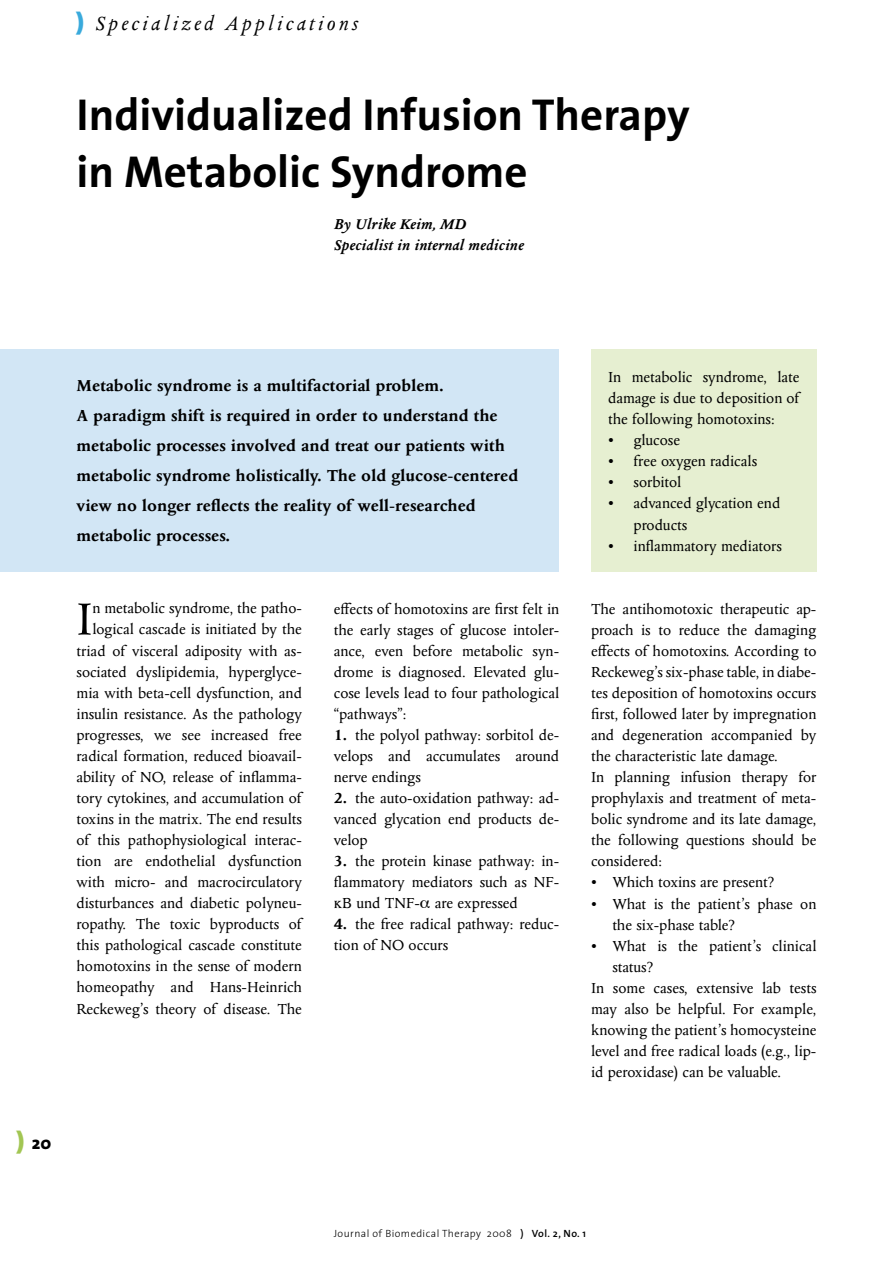
<style>
.page{position:relative;width:893px;height:1263px;background:#fff}
.page>*{position:absolute;margin:0;border:0;box-sizing:border-box;transform-origin:0 0}
.t1{font:51px "Columbus MT Std";color:#000}
.t2{font:700 45px/57px "The Sans";color:#000}
.t3{font:italic 22.5px "Columbus MT Std";letter-spacing:.15em;color:#000}
.t4{font:700 18px/30px "Columbus MT Std";color:#000}
.t5{font:800 18px "The Sans";color:#000}
.t6{font:16.5px/21px "Columbus MT Std";color:#000;text-align:justify}
.t7{font:italic 700 16.5px/21px "Columbus MT Std";letter-spacing:.01em;color:#000}
.t8{font:300 10.5px "The Sans";letter-spacing:.04em;color:#000}
.s1{font-family:"The Mix";font-weight:900;font-style:normal;font-size:24px;color:#3aaadc}
.s2{font-weight:700}
.s3{font-family:"The Mix";font-weight:900;font-size:24px;color:#a2c653}
.s4{font-weight:600}
</style>
<div class="page">
<div style="left:591px;top:349px;width:225px;height:222px;background:#e6efd1"></div>
<div style="left:0;top:349px;width:559px;height:222px;background:#d2e6f5"></div>
<h3 class="t3" style="left:77px;top:12px;width:282px"><span class="s1">)</span> Specialized Applications</h3>
<h2 class="t2" style="left:77px;top:86px;width:615px">Individualized Infusion Therapy in Metabolic Syndrome</h2>
<p class="t7" style="left:334px;top:214px;width:191px">By Ulrike Keim, MD<br>Specialist in internal medicine</p>
<p class="t4" style="left:77px;top:371px;width:443px">Metabolic syndrome is a multifactorial problem.<br>A paradigm shift is required in order to understand the metabolic processes involved and treat our patients with metabolic syndrome holistically. The old glucose-centered view no longer reflects the reality of well-researched metabolic processes.</p>
<p class="t6" style="left:77px;top:598px;width:227px;text-align:right">n metabolic syndrome, the patho&shy;logical cascade is initiated by the triad of visceral adiposity with as&shy;sociated dyslipidemia, hyperglyce&shy;mia with beta-cell dysfunction, and insulin resistance. As the pathology progresses, we see increased free radical formation, reduced bioavail&shy;ability of NO, release of inflamma&shy;tory cytokines, and accumulation of toxins in the matrix. The end results of this pathophysiological interac&shy;tion are endothelial dysfunction with micro- and macrocirculatory disturbances and diabetic polyneu&shy;ropathy. The toxic byproducts of this pathological cascade constitute homotoxins in the sense of modern homeopathy and Hans-Heinrich Reckeweg’s theory of disease. The</p>
<p class="t6" style="left:334px;top:598px;width:227px">effects of homotoxins are first felt in the early stages of glucose intoler&shy;ance, even before metabolic syn&shy;drome is diagnosed. Elevated glu&shy;cose levels lead to four pathological “pathways”:</p>
<h1 class="t1" style="left:77px;top:592px;width:17px">I</h1>
<p class="t6" style="left:334px;top:725px;width:227px"><span class="s2">1.</span> the polyol pathway: sorbitol de&shy;velops and accumulates around nerve endings</p>
<p class="t6" style="left:334px;top:788px;width:227px"><span class="s2">2.</span> the auto-oxidation pathway: ad&shy;vanced glycation end products de&shy;velop</p>
<p class="t6" style="left:334px;top:851px;width:227px"><span class="s2">3.</span> the protein kinase pathway: in&shy;flammatory mediators such as NF&shy;kB und TNF- are expressed</p>
<p class="t6" style="left:334px;top:914px;width:227px"><span class="s2">4.</span> the free radical pathway: reduc&shy;tion of NO occurs</p>
<p class="t5" style="left:17px;top:1127px;width:36px"><span class="s3">)</span> 20</p>
<p class="t6" style="left:608px;top:367px;width:193px">In metabolic syndrome, late damage is due to deposition of the following homotoxins:</p>
<p class="t6" style="left:608px;top:430px;width:74px">• glucose</p>
<p class="t6" style="left:608px;top:451px;width:151px">• free oxygen radicals</p>
<p class="t6" style="left:608px;top:472px;width:75px">• sorbitol</p>
<p class="t6" style="left:634px;top:493px;width:148px;text-indent:-26px">• advanced glycation end products</p>
<p class="t6" style="left:608px;top:535px;width:175px">• inflammatory mediators</p>
<p class="t6" style="left:591px;top:598px;width:227px;text-align:left">The antihomotoxic therapeutic ap&shy;proach is to reduce the damaging effects of homotoxins. According to Reckeweg’s six-phase table, in diabe&shy;tes deposition of homotoxins occurs first, followed later by impregnation and degeneration accompanied by the characteristic late damage.<br>In planning infusion therapy for prophylaxis and treatment of meta&shy;bolic syndrome and its late damage, the following questions should be considered:</p>
<p class="t6" style="left:591px;top:872px;width:185px">• Which toxins are present?</p>
<p class="t6" style="left:612px;top:893px;width:206px;text-indent:-21px">• What is the patient’s phase on the six-phase table?</p>
<p class="t6" style="left:591px;top:935px;width:227px">• What is the patient’s clinical</p>
<p class="t6" style="left:612px;top:956px;width:43px">status?</p>
<p class="t6" style="left:591px;top:977px;width:227px">In some cases, extensive lab tests</p>
<p class="t6" style="left:591px;top:998px;width:227px">may also be helpful. For example,</p>
<p class="t6" style="left:591px;top:1019px;width:227px">knowing the patient’s homocysteine</p>
<p class="t6" style="left:591px;top:1041px;width:227px">level and free radical loads (e.g., lip-</p>
<p class="t6" style="left:591px;top:1062px;width:191px">id peroxidase) can be valuable.</p>
<p class="t8" style="left:334px;top:1224px;width:254px">Journal of Biomedical Therapy 2008 <span class="s4">) Vol. 2, No. 1</span></p>
</div>
